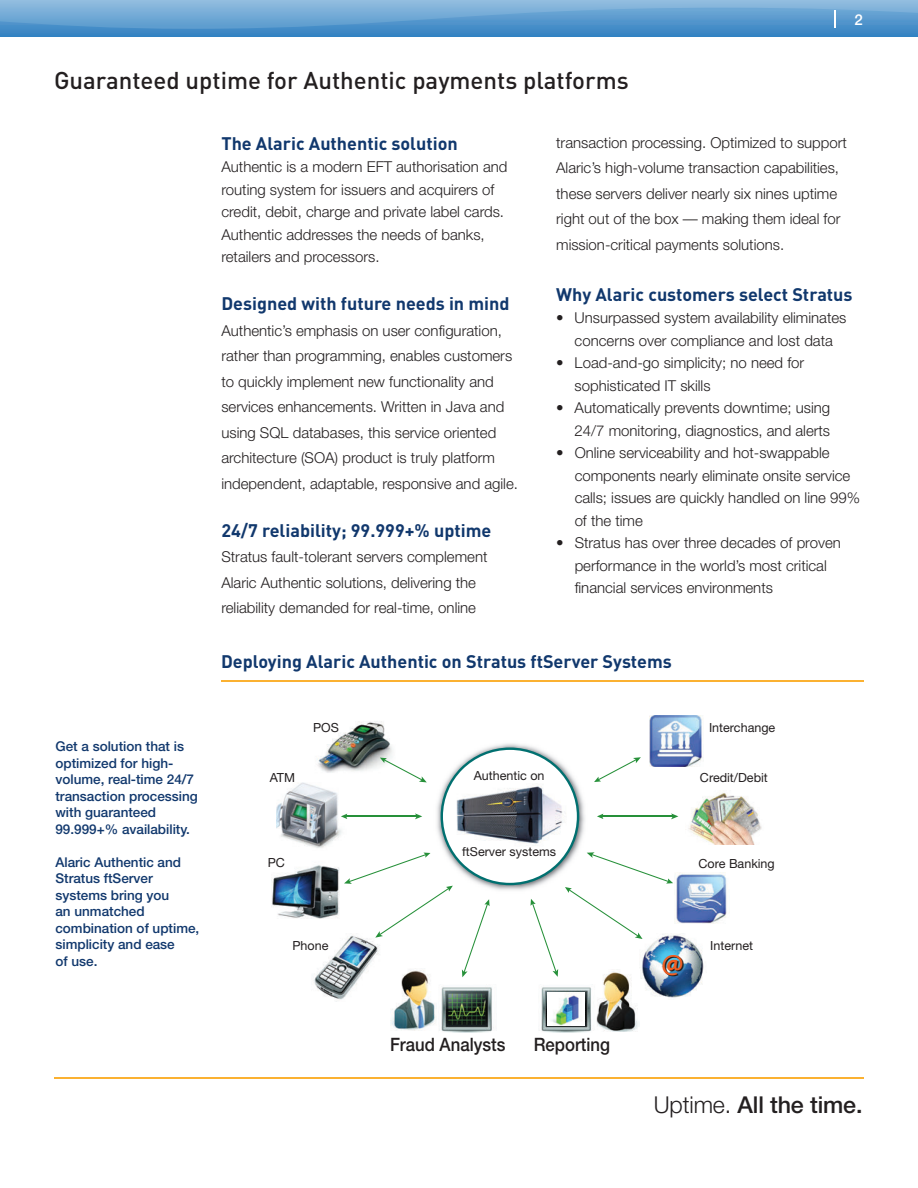
<style>
.page{position:relative;width:918px;height:1188px;background:#fff}
.page>*{position:absolute;margin:0;border:0;box-sizing:border-box;transform-origin:0 0}
.t1{font:700 29.25px "Myriad";color:#f25e21}
.t2{font:500 24px "DIN";color:#231f20}
.t3{font:500 23.25px "Helvetica Neue";letter-spacing:-.005em;color:#231f20}
.t4{font:500 18.45px "Helvetica Neue";color:#231f20;scale:.91 1}
.t5{font:700 18px "DIN";color:#11386d}
.t6{font:300 15px/22.5px "Helvetica Neue";color:#231f20}
.t7{font:500 15px "Helvetica Neue";color:#fff}
.t8{font:500 13.5px/16.5px "Helvetica Neue";color:#11386d}
.t9{font:12.6px "Helvetica Neue";color:#231f20}
.s1{font-weight:300}
</style>
<div class="page">
<div style="left:0;top:0;width:918px;height:37px;background:#3d87c4"></div>
<hr style="left:54px;top:1077px;width:810px;height:1px;background:#fbb131">
<hr style="left:221px;top:681px;width:643px;height:1px;background:#fbb131">
<svg style="left:0;top:0;width:918px;height:29px;background:#6ea7d4"></svg>
<img style="left:641px;top:934px;width:63px;height:64px">
<img style="left:272px;top:865px;width:67px;height:54px">
<img style="left:276px;top:783px;width:65px;height:65px">
<img style="left:318px;top:721px;width:74px;height:52px">
<img style="left:313px;top:947px;width:47px;height:55px">
<img style="left:487px;top:743px;width:49px;height:5px">
<img style="left:688px;top:791px;width:74px;height:54px">
<img style="left:649px;top:715px;width:54px;height:52px">
<img style="left:678px;top:872px;width:49px;height:52px">
<svg style="left:341px;top:748px;width:337px;height:229px"></svg>
<img style="left:391px;top:969px;width:48px;height:61px">
<img style="left:592px;top:969px;width:48px;height:63px">
<img style="left:439px;top:987px;width:55px;height:45px">
<img style="left:541px;top:984px;width:55px;height:48px">
<img style="left:547px;top:993px;width:38px;height:32px">
<img style="left:452px;top:783px;width:116px;height:64px">
<h2 class="t2" style="left:54px;top:65px;width:576px">Guaranteed uptime for Authentic payments platforms</h2>
<p class="t7" style="left:855px;top:14px;width:10px">2</p>
<p class="t5" style="left:221px;top:132px;width:238px">The Alaric Authentic solution</p>
<p class="t6" style="left:221px;top:157px;width:288px">Authentic is a modern EFT authorisation and routing system for issuers and acquirers of credit, debit, charge and private label cards.<br>Authentic addresses the needs of banks, retailers and processors.</p>
<p class="t5" style="left:221px;top:292px;width:290px">Designed with future needs in mind</p>
<p class="t6" style="left:221px;top:319px;width:298px;line-height:25.5px">Authentic’s emphasis on user configuration, rather than programming, enables customers to quickly implement new functionality and services enhancements. Written in Java and using SQL databases, this service oriented architecture (SOA) product is truly platform independent, adaptable, responsive and agile.</p>
<p class="t5" style="left:221px;top:519px;width:271px">24/7 reliability; 99.999+% uptime</p>
<p class="t6" style="left:221px;top:546px;width:268px;line-height:25.5px">Stratus fault-tolerant servers complement<br>Alaric Authentic solutions, delivering the reliability demanded for real-time, online</p>
<p class="t6" style="left:556px;top:131px;width:292px;line-height:25.5px">transaction processing. Optimized to support Alaric’s high-volume transaction capabilities, these servers deliver nearly six nines uptime right out of the box — making them ideal for mission-critical payments solutions.</p>
<p class="t5" style="left:556px;top:282px;width:298px">Why Alaric customers select Stratus</p>
<p class="t6" style="left:556px;top:308px;width:292px;text-align:center">• Unsurpassed system availability eliminates concerns over compliance and lost data</p>
<p class="t6" style="left:575px;top:353px;width:231px;text-indent:-18px">• Load-and-go simplicity; no need for sophisticated IT skills</p>
<p class="t6" style="left:556px;top:398px;width:276px;text-align:right">• Automatically prevents downtime; using<br>24/7 monitoring, diagnostics, and alerts</p>
<p class="t6" style="left:575px;top:443px;width:287px;text-indent:-18px">• Online serviceability and hot-swappable components nearly eliminate onsite service calls; issues are quickly handled on line 99% of the time</p>
<p class="t6" style="left:575px;top:533px;width:268px;text-indent:-18px">• Stratus has over three decades of proven performance in the world’s most critical financial services environments</p>
<p class="t8" style="left:56px;top:739px;width:144px">Get a solution that is optimized for high&shy;volume, real-time 24/7 transaction processing with guaranteed<br>99.999+% availability.</p>
<p class="t8" style="left:56px;top:855px;width:145px">Alaric Authentic and<br>Stratus ftServer systems bring you<br>an unmatched combination of uptime, simplicity and ease<br>of use.</p>
<p class="t5" style="left:221px;top:650px;width:452px">Deploying Alaric Authentic on Stratus ftServer Systems</p>
<p class="t9" style="left:270px;top:773px;width:27px">ATM</p>
<p class="t9" style="left:313px;top:723px;width:27px">POS</p>
<p class="t9" style="left:268px;top:858px;width:19px">PC</p>
<p class="t9" style="left:474px;top:771px;width:72px">Authentic on</p>
<p class="t9" style="left:462px;top:847px;width:95px">ftServer systems</p>
<p class="t9" style="left:709px;top:723px;width:68px">Interchange</p>
<p class="t9" style="left:700px;top:773px;width:69px">Credit/Debit</p>
<p class="t9" style="left:699px;top:859px;width:78px">Core Banking</p>
<p class="t9" style="left:292px;top:941px;width:38px">Phone</p>
<h1 class="t1" style="left:661px;top:954px;width:24px">@</h1>
<p class="t9" style="left:710px;top:941px;width:45px">Internet</p>
<p class="t4" style="left:390px;top:1037px;width:128px">Fraud Analysts</p>
<p class="t4" style="left:534px;top:1037px;width:85px">Reporting</p>
<h3 class="t3" style="left:654px;top:1096px;width:210px"><span class="s1">Uptime.</span> All the time.</h3>
</div>
